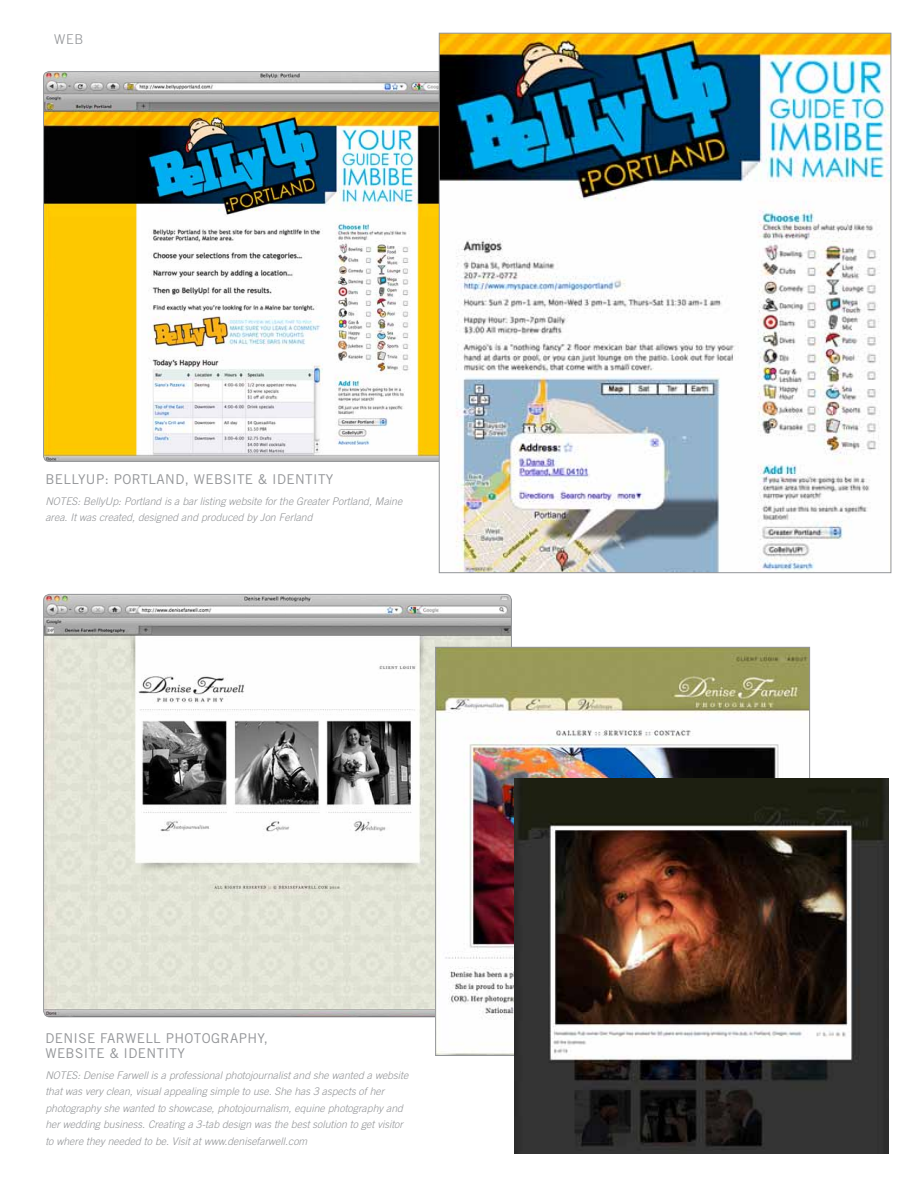
<style>
.page{position:relative;width:918px;height:1188px;background:#fff}
.page>*{position:absolute;margin:0;border:0;box-sizing:border-box;transform-origin:0 0}
.t1{font:13.5px "Trade Gothic";color:#939598}
.t2{font:300 13.5px "Trade Gothic";color:#939598}
.t3{font:italic 300 10.5px/16.5px "Trade Gothic";color:#939598}
</style>
<div class="page">
<img style="left:44px;top:72px;width:395px;height:389px">
<img style="left:44px;top:594px;width:467px;height:423px">
<img style="left:437px;top:649px;width:371px;height:405px">
<img style="left:514px;top:779px;width:375px;height:374px">
<img style="left:441px;top:35px;width:448px;height:536px">
<p class="t2" style="left:54px;top:31px;width:31px">Web</p>
<p class="t1" style="left:45px;top:471px;width:10px">BELLYUP</p>
<p class="t1" style="left:105px;top:471px;width:19px">: PORTLAND</p>
<p class="t1" style="left:185px;top:471px;width:19px">, WEBSITE</p>
<p class="t1" style="left:258px;top:471px;width:23px">&amp; IDENTITY</p>
<p class="t3" style="left:45px;top:492px;width:359px">NOTES: BellyUp: Portland is a bar listing website for the Greater Portland, Maine area. It was created, designed and produced by Jon Ferland</p>
<p class="t1" style="left:45px;top:1030px;width:10px">DEN</p>
<p class="t1" style="left:74px;top:1030px;width:44px">isE FARWELL</p>
<p class="t1" style="left:166px;top:1030px;width:10px">PHOTOGRAPHY</p>
<p class="t1" style="left:264px;top:1030px;width:6px">,</p>
<p class="t1" style="left:45px;top:1045px;width:10px">WEBSITE</p>
<p class="t1" style="left:110px;top:1045px;width:23px">&amp; IDENTITY</p>
<p class="t3" style="left:45px;top:1067px;width:364px">NOTES: Denise Farwell is a professional photojournalist and she wanted a website that was very clean, visual appealing simple to use. She has 3 aspects of her photography she wanted to showcase, photojournalism, equine photography and her wedding business. Creating a 3-tab design was the best solution to get visitor to where they needed to be. Visit at www.denisefarwell.com</p>
</div>
